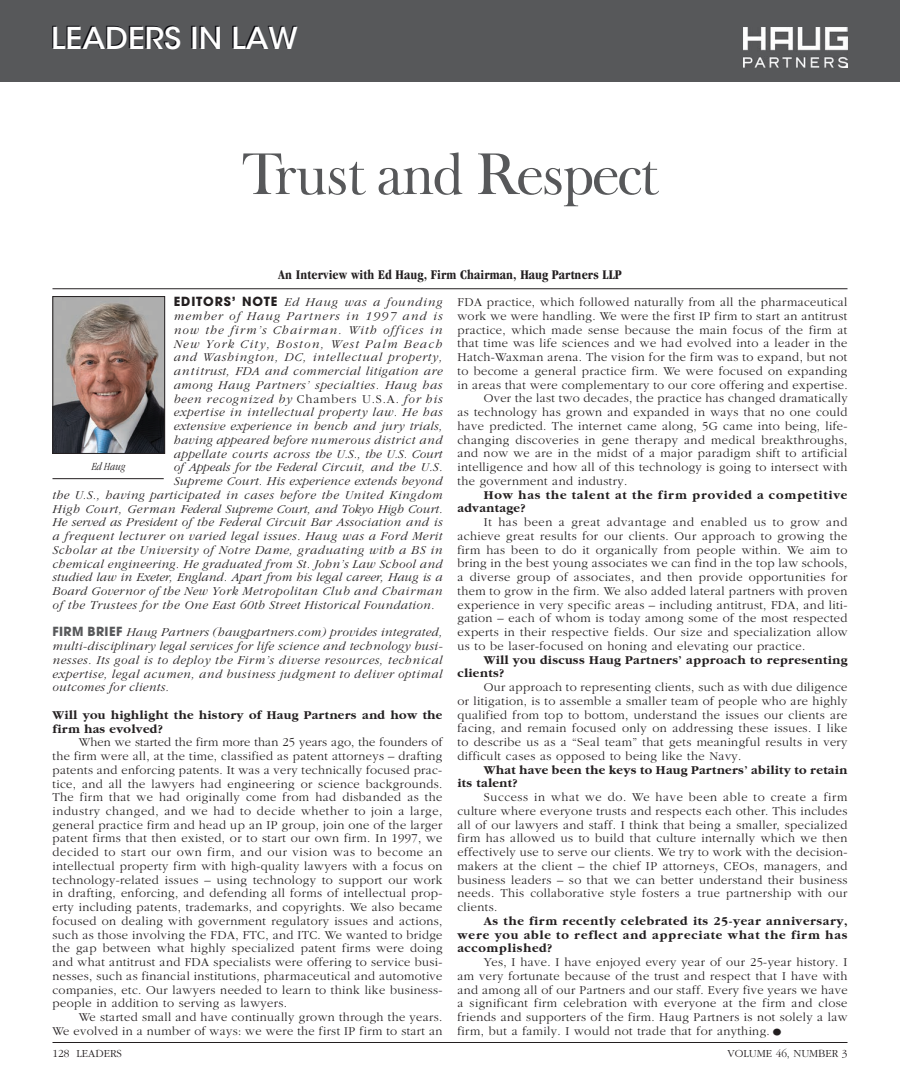
<style>
.page{position:relative;width:900px;height:1080px;background:#fff}
.page>*{position:absolute;margin:0;border:0;box-sizing:border-box;transform-origin:0 0}
.t1{font:60px "Frys Baskerville BT";letter-spacing:-.04em;color:#57585a}
.t2{font:500 30px "ITC Avant Garde Std";color:#fff;scale:1.05 1}
.t3{font:700 condensed 13.75px "Garamond";letter-spacing:.01em;color:#231f20}
.t4{font:300 12.5px/13.8px "Garamond";letter-spacing:.03em;color:#231f20;text-align:justify}
.t5{font:italic 300 12.5px/13.8px "Garamond";letter-spacing:.05em;color:#231f20;text-align:justify}
.t6{font:700 12.5px/13.8px "Garamond";letter-spacing:.03em;color:#231f20}
.t7{font:italic 300 12.5px "Garamond";letter-spacing:.03em;color:#231f20}
.t8{font:italic 300 12.5px "Garamond";letter-spacing:.01em;color:#231f20}
.t9{font:italic 300 12.5px "Garamond";letter-spacing:.07em;color:#231f20}
.t10{font:italic 300 12.5px "Garamond";letter-spacing:.09em;color:#231f20}
.t11{font:700 12.5px/13.8px "Garamond";letter-spacing:.07em;color:#231f20}
.t12{font:italic 300 12.5px "Garamond";letter-spacing:.11em;color:#231f20}
.t13{font:300 11.25px "Garamond";color:#231f20}
.t14{font:italic 300 condensed 11.25px "Garamond";color:#231f20}
.s1{font-family:"ITC Avant Garde Pro";font-weight:700;font-style:normal}
.s2{font-style:normal}
.s3{font-family:"ITC Avant Garde Pro";font-weight:700;font-style:normal;color:#57585a}
.s4{font-size:22.5px}
</style>
<div class="page">
<div style="left:0;top:0;width:900px;height:81px;background:#57585a"></div>
<img style="left:54px;top:298px;width:109px;height:154px">
<div style="left:52px;top:296px;width:113px;height:158px;border:1px solid #231f20"></div>
<hr style="left:52px;top:478px;width:112px;height:1px;background:#231f20">
<hr style="left:52px;top:288px;width:796px;height:1px;background:#231f20">
<img style="left:744px;top:28px;width:104px;height:39px">
<hr style="left:52px;top:1042px;width:796px;height:1px;background:#231f20">
<h2 class="t2" style="left:51px;top:20px;width:237px">LEADERS IN LAW</h2>
<h1 class="t1" style="left:241px;top:136px;width:419px">Trust and Respect</h1>
<p class="t3" style="left:278px;top:267px;width:345px">An Interview with Ed Haug, Firm Chairman, Haug Partners LLP</p>
<p class="t9" style="left:174px;top:296px;width:270px"><span class="s1">EDITORS’ NOTE</span> Ed Haug was a founding</p>
<p class="t10" style="left:174px;top:310px;width:270px">member of Haug Partners in 1997 and is</p>
<p class="t10" style="left:174px;top:323px;width:270px">now the firm’s Chairman. With offices in</p>
<p class="t12" style="left:174px;top:337px;width:270px">New York City, Boston, West Palm Beach</p>
<p class="t9" style="left:174px;top:351px;width:270px">and Washington, DC, intellectual property,</p>
<p class="t5" style="left:174px;top:364px;width:270px">antitrust, FDA and commercial litigation are</p>
<p class="t5" style="left:174px;top:378px;width:270px">among Haug Partners’ specialties. Haug has</p>
<p class="t9" style="left:174px;top:392px;width:270px">been recognized by <span class="s2">Chambers U.S.A.</span> for his</p>
<p class="t5" style="left:174px;top:406px;width:270px">expertise in intellectual property law. He has</p>
<p class="t5" style="left:174px;top:419px;width:270px">extensive experience in bench and jury trials,</p>
<p class="t5" style="left:174px;top:433px;width:270px">having appeared before numerous district and</p>
<p class="t5" style="left:174px;top:447px;width:270px">appellate courts across the U.S., the U.S. Court</p>
<p class="t8" style="left:174px;top:461px;width:270px">of Appeals for the Federal Circuit, and the U.S.</p>
<p class="t7" style="left:174px;top:475px;width:270px">Supreme Court. His experience extends beyond</p>
<p class="t5" style="left:52px;top:488px;width:392px">the U.S., having participated in cases before the United Kingdom</p>
<p class="t8" style="left:52px;top:502px;width:392px">High Court, German Federal Supreme Court, and Tokyo High Court.</p>
<p class="t7" style="left:52px;top:516px;width:391px">He served as President of the Federal Circuit Bar Association and is</p>
<p class="t5" style="left:52px;top:529px;width:391px">a frequent lecturer on varied legal issues. Haug was a Ford Merit</p>
<p class="t5" style="left:52px;top:543px;width:392px">Scholar at the University of Notre Dame, graduating with a BS in</p>
<p class="t7" style="left:52px;top:557px;width:392px">chemical engineering. He graduated from St. John’s Law School and</p>
<p class="t8" style="left:52px;top:571px;width:391px">studied law in Exeter, England. Apart from his legal career, Haug is a</p>
<p class="t5" style="left:52px;top:584px;width:392px">Board Governor of the New York Metropolitan Club and Chairman</p>
<p class="t7" style="left:52px;top:598px;width:384px">of the Trustees for the One East 60th Street Historical Foundation.</p>
<p class="t5" style="left:52px;top:626px;width:392px"><span class="s3">FIRM BRIEF</span> Haug Partners (haugpartners.com) provides integrated, multi-disciplinary legal services for life science and technology busi&shy;nesses. Its goal is to deploy the Firm’s diverse resources, technical expertise, legal acumen, and business judgment to deliver optimal outcomes for clients.</p>
<p class="t6" style="left:52px;top:708px;width:391px">Will you highlight the history of Haug Partners and how the firm has evolved?</p>
<p class="t4" style="left:52px;top:736px;width:392px;text-indent:26px">When we started the firm more than 25 years ago, the founders of the firm were all, at the time, classified as patent attorneys – drafting patents and enforcing patents. It was a very technically focused prac&shy;tice, and all the lawyers had engineering or science backgrounds.<br>The firm that we had originally come from had disbanded as the industry changed, and we had to decide whether to join a large, general practice firm and head up an IP group, join one of the larger patent firms that then existed, or to start our own firm. In 1997, we decided to start our own firm, and our vision was to become an intellectual property firm with high-quality lawyers with a focus on technology-related issues – using technology to support our work in drafting, enforcing, and defending all forms of intellectual prop&shy;erty including patents, trademarks, and copyrights. We also became focused on dealing with government regulatory issues and actions, such as those involving the FDA, FTC, and ITC. We wanted to bridge the gap between what highly specialized patent firms were doing and what antitrust and FDA specialists were offering to service busi&shy;nesses, such as financial institutions, pharmaceutical and automotive companies, etc. Our lawyers needed to learn to think like business&shy;people in addition to serving as lawyers.</p>
<p class="t4" style="left:52px;top:1011px;width:392px;text-align:right">We started small and have continually grown through the years.<br>We evolved in a number of ways: we were the first IP firm to start an</p>
<p class="t14" style="left:92px;top:460px;width:35px">Ed Haug</p>
<p class="t4" style="left:458px;top:296px;width:391px">FDA practice, which followed naturally from all the pharmaceutical</p>
<p class="t4" style="left:458px;top:309px;width:391px">work we were handling. We were the first IP firm to start an antitrust</p>
<p class="t4" style="left:458px;top:323px;width:391px">practice, which made sense because the main focus of the firm at</p>
<p class="t4" style="left:458px;top:337px;width:392px">that time was life sciences and we had evolved into a leader in the</p>
<p class="t4" style="left:458px;top:351px;width:391px">Hatch-Waxman arena. The vision for the firm was to expand, but not</p>
<p class="t4" style="left:458px;top:364px;width:391px">to become a general practice firm. We were focused on expanding</p>
<p class="t4" style="left:458px;top:378px;width:392px">in areas that were complementary to our core offering and expertise.</p>
<p class="t4" style="left:484px;top:392px;width:366px">Over the last two decades, the practice has changed dramatically</p>
<p class="t4" style="left:458px;top:406px;width:392px">as technology has grown and expanded in ways that no one could</p>
<p class="t4" style="left:458px;top:419px;width:391px">have predicted. The internet came along, 5G came into being, life-</p>
<p class="t4" style="left:458px;top:433px;width:392px">changing discoveries in gene therapy and medical breakthroughs,</p>
<p class="t4" style="left:458px;top:447px;width:392px">and now we are in the midst of a major paradigm shift to artificial</p>
<p class="t4" style="left:458px;top:461px;width:392px">intelligence and how all of this technology is going to intersect with</p>
<p class="t4" style="left:458px;top:474px;width:171px">the government and industry.</p>
<p class="t11" style="left:458px;top:488px;width:391px;text-indent:26px">How has the talent at the firm provided a competitive advantage?</p>
<p class="t4" style="left:458px;top:516px;width:392px;text-indent:26px">It has been a great advantage and enabled us to grow and achieve great results for our clients. Our approach to growing the firm has been to do it organically from people within. We aim to bring in the best young associates we can find in the top law schools, a diverse group of associates, and then provide opportunities for them to grow in the firm. We also added lateral partners with proven experience in very specific areas – including antitrust, FDA, and liti&shy;gation – each of whom is today among some of the most respected experts in their respective fields. Our size and specialization allow us to be laser-focused on honing and elevating our practice.</p>
<p class="t6" style="left:458px;top:653px;width:392px;text-indent:26px">Will you discuss Haug Partners’ approach to representing clients?</p>
<p class="t4" style="left:458px;top:681px;width:392px;text-indent:26px">Our approach to representing clients, such as with due diligence or litigation, is to assemble a smaller team of people who are highly qualified from top to bottom, understand the issues our clients are facing, and remain focused only on addressing these issues. I like to describe us as a “Seal team” that gets meaningful results in very difficult cases as opposed to being like the Navy.</p>
<p class="t6" style="left:458px;top:763px;width:391px;text-indent:26px">What have been the keys to Haug Partners’ ability to retain its talent?</p>
<p class="t4" style="left:458px;top:791px;width:392px;text-indent:26px">Success in what we do. We have been able to create a firm culture where everyone trusts and respects each other. This includes all of our lawyers and staff. I think that being a smaller, specialized firm has allowed us to build that culture internally which we then effectively use to serve our clients. We try to work with the decision&shy;makers at the client – the chief IP attorneys, CEOs, managers, and business leaders – so that we can better understand their business needs. This collaborative style fosters a true partnership with our clients.</p>
<p class="t6" style="left:458px;top:914px;width:392px;text-align:justify;text-indent:26px">As the firm recently celebrated its 25-year anniversary, were you able to reflect and appreciate what the firm has accomplished?</p>
<p class="t4" style="left:458px;top:956px;width:392px;text-indent:26px">Yes, I have. I have enjoyed every year of our 25-year history. I am very fortunate because of the trust and respect that I have with and among all of our Partners and our staff. Every five years we have a significant firm celebration with everyone at the firm and close friends and supporters of the firm. Haug Partners is not solely a law firm, but a family. I would not trade that for anything.<span class="s4">•</span></p>
<p class="t13" style="left:52px;top:1048px;width:71px">128 LEADERS</p>
<p class="t13" style="left:728px;top:1048px;width:121px">VOLUME 46, NUMBER 3</p>
</div>
